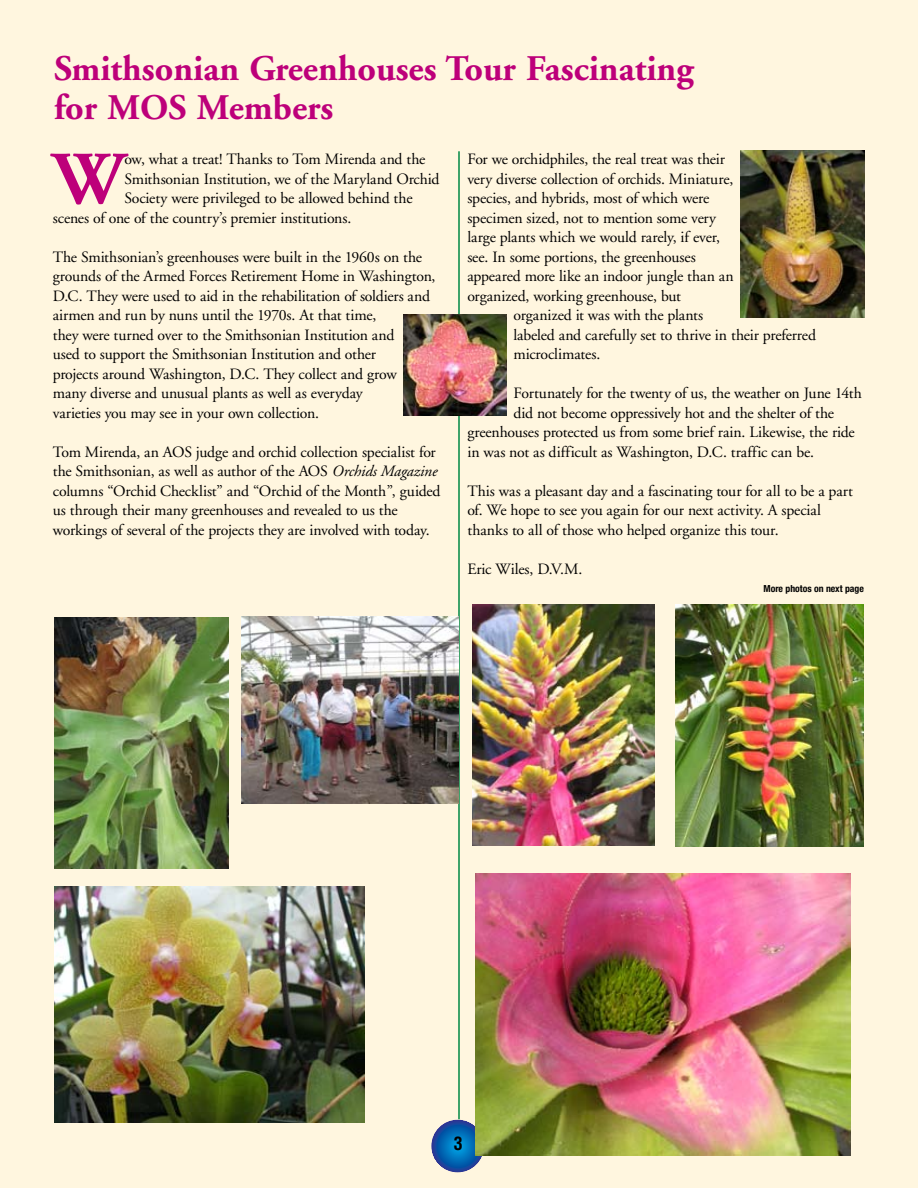
<style>
.page{position:relative;width:918px;height:1188px;background:#fff6df}
.page>*{position:absolute;margin:0;border:0;box-sizing:border-box;transform-origin:0 0}
.t1{font:700 74.55px "Adobe Garamond";color:#bd007a}
.t2{font:700 36px/39px "Adobe Garamond";color:#bd007a}
.t3{font:15.75px/19.5px "Adobe Garamond";letter-spacing:-.01em;color:#000}
.t4{font:700 condensed 9.75px "Helvetica Neue";color:#000}
.s1{font-style:italic}
</style>
<div class="page">
<hr style="left:458px;top:151px;width:2px;height:968px;background:#008944">
<svg style="left:431px;top:1120px;width:53px;height:52px;background:#0e5fac"></svg>
<img style="left:242px;top:616px;width:217px;height:187px">
<img style="left:476px;top:874px;width:374px;height:282px">
<img style="left:54px;top:617px;width:175px;height:251px">
<img style="left:54px;top:887px;width:310px;height:235px">
<img style="left:741px;top:151px;width:123px;height:167px">
<img style="left:675px;top:605px;width:189px;height:242px">
<img style="left:472px;top:605px;width:183px;height:241px">
<img style="left:404px;top:314px;width:103px;height:101px">
<svg style="left:454px;top:1136px;width:8px;height:14px"></svg>
<h2 class="t2" style="left:54px;top:50px;width:641px">Smithsonian Greenhouses Tour Fascinating for MOS Members</h2>
<p class="t3" style="left:124px;top:150px;width:303px">ow, what a treat! Thanks to Tom Mirenda and the</p>
<p class="t3" style="left:124px;top:169px;width:317px">Smithsonian Institution, we of the Maryland Orchid</p>
<p class="t3" style="left:124px;top:189px;width:290px">Society were privileged to be allowed behind the</p>
<p class="t3" style="left:53px;top:208px;width:300px">scenes of one of the country’s premier institutions.</p>
<p class="t3" style="left:53px;top:247px;width:384px">The Smithsonian’s greenhouses were built in the 1960s on the grounds of the Armed Forces Retirement Home in Washington, D.C. They were used to aid in the rehabilitation of soldiers and airmen and run by nuns until the 1970s. At that time,<br>they were turned over to the Smithsonian Institution and<br>used to support the Smithsonian Institution and other<br>projects around Washington, D.C. They collect and grow<br>many diverse and unusual plants as well as everyday<br>varieties you may see in your own collection.</p>
<p class="t3" style="left:53px;top:442px;width:389px">Tom Mirenda, an AOS judge and orchid collection specialist for the Smithsonian, as well as author of the AOS <span class="s1">Orchids Magazine </span>columns “Orchid Checklist” and “Orchid of the Month”, guided us through their many greenhouses and revealed to us the workings of several of the projects they are involved with today.</p>
<h1 class="t1" style="left:53px;top:139px;width:73px">W</h1>
<p class="t3" style="left:467px;top:150px;width:259px">For we orchidphiles, the real treat was their</p>
<p class="t3" style="left:467px;top:169px;width:268px">very diverse collection of orchids. Miniature,</p>
<p class="t3" style="left:467px;top:189px;width:244px">species, and hybrids, most of which were</p>
<p class="t3" style="left:467px;top:208px;width:250px">specimen sized, not to mention some very</p>
<p class="t3" style="left:467px;top:228px;width:254px">large plants which we would rarely, if ever,</p>
<p class="t3" style="left:467px;top:247px;width:230px">see. In some portions, the greenhouses</p>
<p class="t3" style="left:467px;top:267px;width:268px">appeared more like an indoor jungle than an</p>
<p class="t3" style="left:467px;top:286px;width:215px">organized, working greenhouse, but</p>
<p class="t3" style="left:513px;top:306px;width:191px">organized it was with the plants</p>
<p class="t3" style="left:513px;top:325px;width:304px">labeled and carefully set to thrive in their preferred</p>
<p class="t3" style="left:513px;top:345px;width:88px">microclimates.</p>
<p class="t3" style="left:513px;top:384px;width:350px">Fortunately for the twenty of us, the weather on June 14th</p>
<p class="t3" style="left:513px;top:403px;width:322px">did not become oppressively hot and the shelter of the</p>
<p class="t3" style="left:467px;top:423px;width:389px">greenhouses protected us from some brief rain. Likewise, the ride</p>
<p class="t3" style="left:467px;top:442px;width:348px">in was not as difficult as Washington, D.C. traffic can be.</p>
<p class="t3" style="left:467px;top:481px;width:387px">This was a pleasant day and a fascinating tour for all to be a part of. We hope to see you again for our next activity. A special thanks to all of those who helped organize this tour.</p>
<p class="t3" style="left:467px;top:559px;width:116px">Eric Wiles, D.V.M.</p>
<p class="t4" style="left:763px;top:583px;width:102px">More photos on next page</p>
</div>
